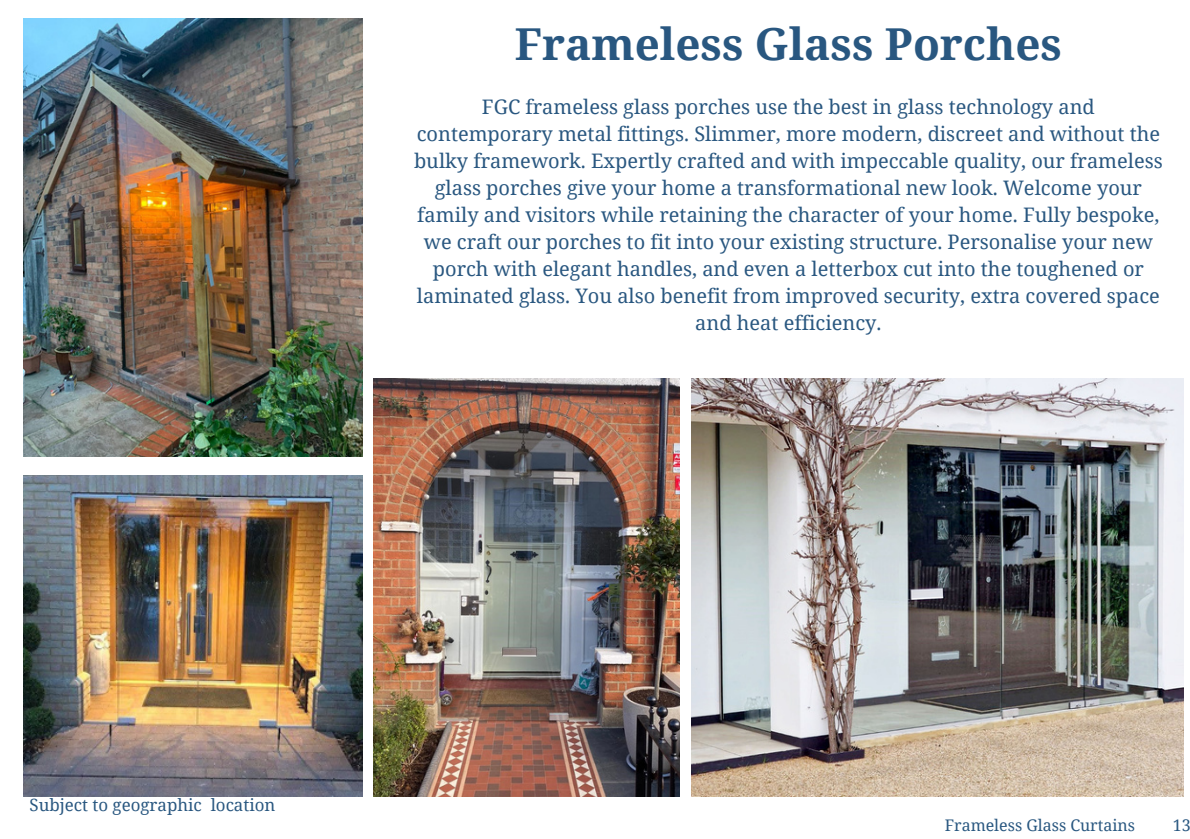
<style>
.page{position:relative;width:1190px;height:839px;background:#fff}
.page>*{position:absolute;margin:0;border:0;box-sizing:border-box;transform-origin:0 0}
.t1{font:700 44px "Noto Serif";color:#295780}
.t2{font:20px/27px "Noto Serif";color:#295780;text-align:center}
.t3{font:16.8px "Noto Serif";color:#295780}
.t4{font:16px "Noto Serif";color:#295780}
</style>
<div class="page">
<img style="left:691px;top:379px;width:492px;height:417px">
<img style="left:24px;top:18px;width:339px;height:438px">
<img style="left:24px;top:475px;width:339px;height:321px">
<img style="left:374px;top:379px;width:306px;height:417px">
<h2 class="t1" style="left:515px;top:13px;width:549px">Frameless Glass Porches</h2>
<p class="t2" style="left:414px;top:93px;width:750px">FGC frameless glass porches use the best in glass technology and contemporary metal fittings. Slimmer, more modern, discreet and without the bulky framework. Expertly crafted and with impeccable quality, our frameless glass porches give your home a transformational new look. Welcome your family and visitors while retaining the character of your home. Fully bespoke, we craft our porches to fit into your existing structure. Personalise your new porch with elegant handles, and even a letterbox cut into the toughened or laminated glass. You also benefit from improved security, extra covered space and heat efficiency.</p>
<p class="t3" style="left:30px;top:792px;width:247px">Subject to geographic location</p>
<p class="t4" style="left:945px;top:813px;width:192px">Frameless Glass Curtains</p>
<p class="t4" style="left:1173px;top:813px;width:19px">13</p>
</div>
